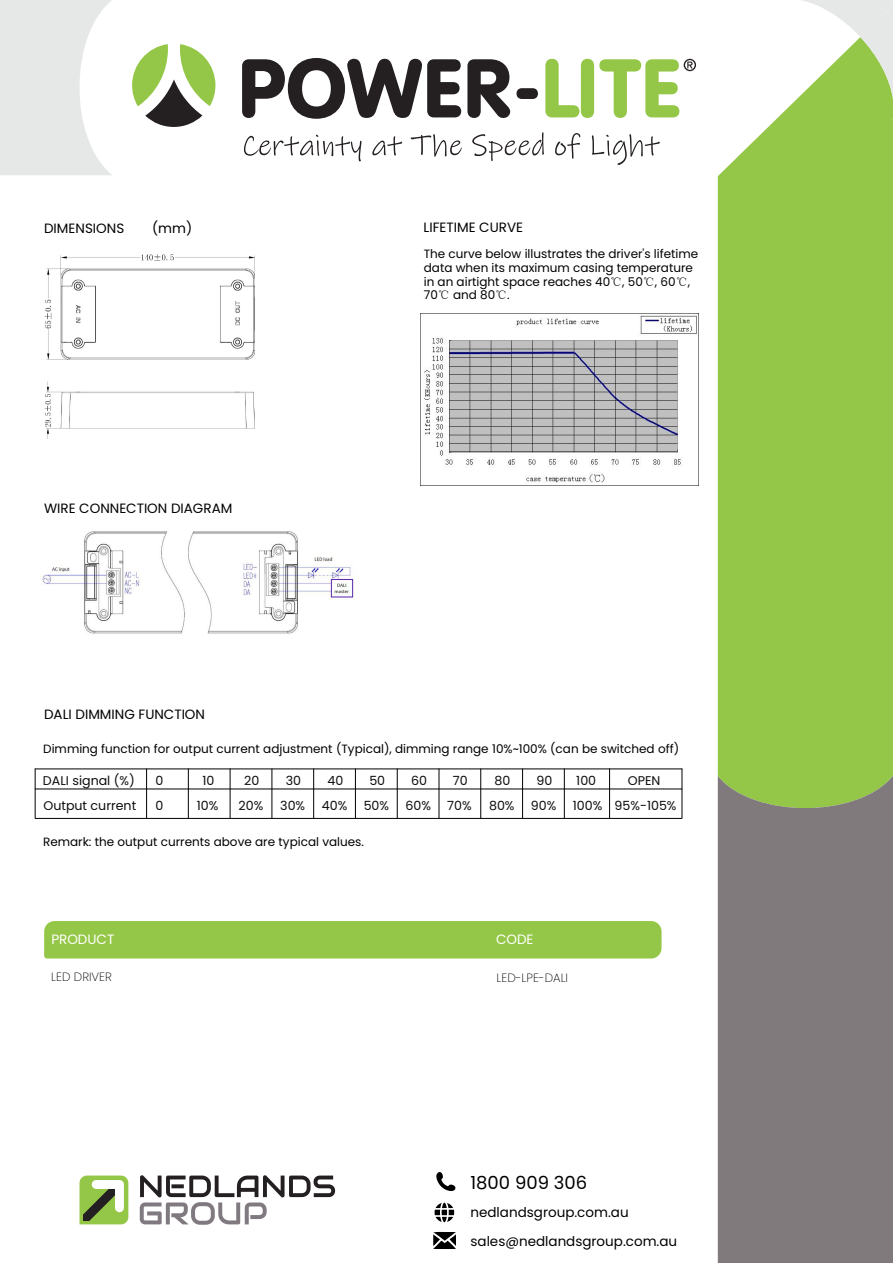
<style>
.page{position:relative;width:893px;height:1263px;background:#fff}
.page>*{position:absolute;margin:0;border:0;box-sizing:border-box;transform-origin:0 0}
.t1{font:18px "Poppins";color:#000}
.t2{font:13.5px/29px "Poppins";color:#000}
.t3{font:13.5px "Poppins";color:#fff}
.t4{font:12.6px "Poppins";color:#0d0d0d}
.t5{font:12px/13.6px "Poppins";color:#000}
.t6{font:200 12px "Poppins";color:#000}
.s1{font-family:"Sim Sun"}
</style>
<div class="page">
<svg style="left:132px;top:44px;width:83px;height:83px"></svg>
<svg style="left:242px;top:58px;width:219px;height:61px"></svg>
<svg style="left:467px;top:59px;width:43px;height:59px"></svg>
<div style="left:516px;top:88px;width:22px;height:11px;background:#241f21;border-radius:5px"></div>
<svg style="left:545px;top:59px;width:34px;height:58px"></svg>
<div style="left:581px;top:59px;width:13px;height:59px;background:#94c747;border-radius:7px"></div>
<svg style="left:599px;top:59px;width:97px;height:59px"></svg>
<svg style="left:244px;top:135px;width:117px;height:26px"></svg>
<svg style="left:372px;top:136px;width:30px;height:20px"></svg>
<svg style="left:411px;top:134px;width:51px;height:23px"></svg>
<svg style="left:472px;top:132px;width:72px;height:29px"></svg>
<svg style="left:555px;top:133px;width:25px;height:26px"></svg>
<svg style="left:592px;top:134px;width:68px;height:31px"></svg>
<svg style="left:79px;top:1175px;width:49px;height:49px"></svg>
<svg style="left:140px;top:1175px;width:195px;height:50px"></svg>
<div style="left:718px;top:127px;width:175px;height:649px;background:#94c747"></div>
<div style="left:718px;top:776px;width:175px;height:487px;background:#807a7d"></div>
<svg style="left:768px;top:0;width:125px;height:127px"></svg>
<svg style="left:0;top:0;width:112px;height:175px"></svg>
<svg style="left:434px;top:1202px;width:21px;height:21px"></svg>
<svg style="left:436px;top:1172px;width:19px;height:19px"></svg>
<svg style="left:433px;top:1232px;width:22px;height:17px"></svg>
<div style="left:44px;top:921px;width:617px;height:37px;background:#94c747"></div>
<img style="left:44px;top:254px;width:211px;height:106px">
<img style="left:44px;top:381px;width:211px;height:57px">
<img style="left:41px;top:531px;width:314px;height:103px">
<hr style="left:35px;top:769px;width:647px;height:1px;background:#000">
<hr style="left:35px;top:789px;width:647px;height:1px;background:#000">
<hr style="left:35px;top:818px;width:647px;height:1px;background:#000">
<hr style="left:35px;top:769px;width:1px;height:49px;background:#000">
<hr style="left:146px;top:769px;width:1px;height:49px;background:#000">
<hr style="left:188px;top:769px;width:1px;height:49px;background:#000">
<hr style="left:230px;top:769px;width:1px;height:49px;background:#000">
<hr style="left:272px;top:769px;width:1px;height:49px;background:#000">
<hr style="left:313px;top:769px;width:1px;height:49px;background:#000">
<hr style="left:355px;top:769px;width:1px;height:49px;background:#000">
<hr style="left:397px;top:769px;width:1px;height:49px;background:#000">
<hr style="left:439px;top:769px;width:1px;height:49px;background:#000">
<hr style="left:480px;top:769px;width:1px;height:49px;background:#000">
<hr style="left:522px;top:769px;width:1px;height:49px;background:#000">
<hr style="left:564px;top:769px;width:1px;height:49px;background:#000">
<hr style="left:609px;top:769px;width:1px;height:49px;background:#000">
<hr style="left:682px;top:769px;width:1px;height:49px;background:#000">
<img style="left:420px;top:314px;width:278px;height:172px">
<p class="t2" style="left:44px;top:214px;width:82px">DIMENSIONS</p>
<p class="t2" style="left:152px;top:214px;width:42px">(mm)</p>
<p class="t2" style="left:44px;top:493px;width:190px">WIRE CONNECTION DIAGRAM</p>
<p class="t2" style="left:44px;top:699px;width:162px">DALI DIMMING FUNCTION</p>
<p class="t2" style="left:424px;top:213px;width:101px">LIFETIME CURVE</p>
<p class="t5" style="left:424px;top:247px;width:276px">The curve below illustrates the driver's lifetime data when its maximum casing temperature in an airtight space reaches 40<span class="s1">℃</span>, 50<span class="s1">℃</span>, 60<span class="s1">℃</span>, 70<span class="s1">℃</span> and 80<span class="s1">℃</span>.</p>
<p class="t5" style="left:43px;top:742px;width:637px">Dimming function for output current adjustment (Typical), dimming range 10%~100% (can be switched off)</p>
<p class="t4" style="left:43px;top:773px;width:93px">DALI signal (%)</p>
<p class="t4" style="left:156px;top:773px;width:9px">0</p>
<p class="t4" style="left:202px;top:773px;width:13px">10</p>
<p class="t4" style="left:244px;top:773px;width:17px">20</p>
<p class="t4" style="left:286px;top:773px;width:17px">30</p>
<p class="t4" style="left:328px;top:773px;width:17px">40</p>
<p class="t4" style="left:369px;top:773px;width:17px">50</p>
<p class="t4" style="left:411px;top:773px;width:17px">60</p>
<p class="t4" style="left:453px;top:773px;width:16px">70</p>
<p class="t4" style="left:494px;top:773px;width:17px">80</p>
<p class="t4" style="left:536px;top:773px;width:17px">90</p>
<p class="t4" style="left:576px;top:773px;width:21px">100</p>
<p class="t4" style="left:628px;top:773px;width:34px">OPEN</p>
<p class="t4" style="left:43px;top:798px;width:94px">Output current</p>
<p class="t4" style="left:156px;top:798px;width:9px">0</p>
<p class="t4" style="left:197px;top:798px;width:23px">10%</p>
<p class="t4" style="left:239px;top:798px;width:26px">20%</p>
<p class="t4" style="left:280px;top:798px;width:26px">30%</p>
<p class="t4" style="left:322px;top:798px;width:27px">40%</p>
<p class="t4" style="left:364px;top:798px;width:27px">50%</p>
<p class="t4" style="left:406px;top:798px;width:27px">60%</p>
<p class="t4" style="left:447px;top:798px;width:26px">70%</p>
<p class="t4" style="left:489px;top:798px;width:27px">80%</p>
<p class="t4" style="left:531px;top:798px;width:27px">90%</p>
<p class="t5" style="left:43px;top:835px;width:322px">Remark: the output currents above are typical values.</p>
<p class="t4" style="left:573px;top:798px;width:105px">100% 95%-105%</p>
<p class="t3" style="left:51px;top:931px;width:65px">PRODUCT</p>
<p class="t3" style="left:496px;top:931px;width:39px">CODE</p>
<p class="t6" style="left:51px;top:970px;width:62px">LED DRIVER</p>
<p class="t6" style="left:497px;top:971px;width:73px">LED-LPE-DALI</p>
<h1 class="t1" style="left:470px;top:1172px;width:118px">1800 909 306</h1>
<p class="t2" style="left:470px;top:1198px;width:208px">nedlandsgroup.com.au sales@nedlandsgroup.com.au</p>
</div>
